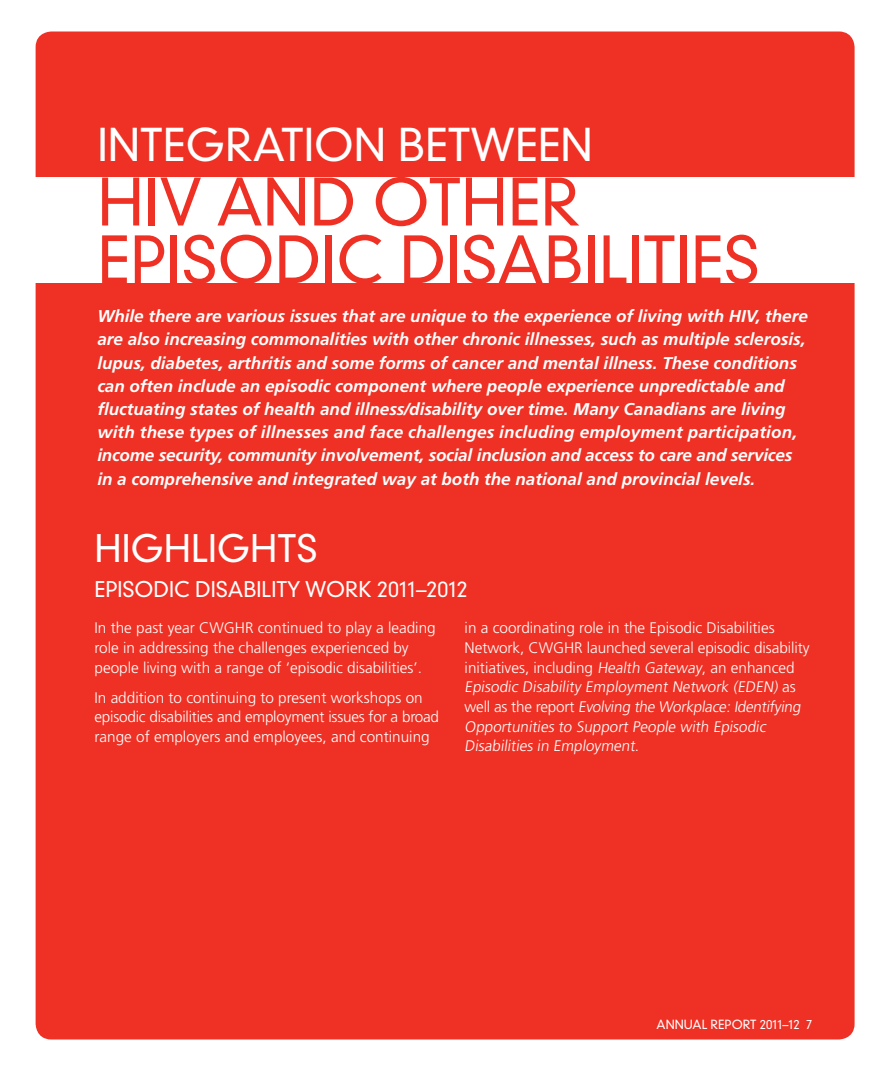
<style>
.page{position:relative;width:882px;height:1071px;background:#fff}
.page>*{position:absolute;margin:0;border:0;box-sizing:border-box;transform-origin:0 0}
.t1{font:300 63px/57.8px "DIN Neuzeit Grotesk";color:#ee3124}
.t2{font:300 43.75px "DIN Neuzeit Grotesk";color:#fff}
.t3{font:300 36.75px "DIN Neuzeit Grotesk";color:#fff}
.t4{font:300 21px "DIN Neuzeit Grotesk";color:#fff}
.t5{font:italic 700 17.15px/23.3px "Frutiger";color:#fff}
.t6{font:300 15.4px/19.8px "Frutiger";color:#fff}
.t7{font:300 12.25px "DIN Neuzeit Grotesk";color:#fff}
</style>
<div class="page">
<div style="left:36px;top:32px;width:819px;height:1008px;background:#ee3124;border-radius:16px"></div>
<div style="left:19px;top:177px;width:847px;height:106px;background:#fff"></div>
<h2 class="t2" style="left:97px;top:119px;width:155px">INTEGRATION</h2>
<h2 class="t2" style="left:398px;top:119px;width:56px">BETWEEN</h2>
<h1 class="t1" style="left:97px;top:174px;width:510px">HIV AND OTHER<br>EPISODIC DISABILITIE</h1>
<h1 class="t1" style="left:724px;top:232px;width:38px">S</h1>
<p class="t5" style="left:97px;top:304px;width:712px">While there are various issues that are unique to the experience of living with HIV, there are also increasing commonalities with other chronic illnesses, such as multiple sclerosis, lupus, diabetes, arthritis and some forms of cancer and mental illness. These conditions can often include an episodic component where people experience unpredictable and fluctuating states of health and illness/disability over time. Many Canadians are living with these types of illnesses and face challenges including employment participation, income security, community involvement, social inclusion and access to care and services in a comprehensive and integrated way at both the national and provincial levels.</p>
<h3 class="t3" style="left:94px;top:527px;width:225px">HIGHLIGHTS</h3>
<p class="t4" style="left:94px;top:577px;width:375px">EPISODIC DISABILITY WORK 2011–2012</p>
<p class="t6" style="left:95px;top:618px;width:343px">In the past year CWGHR continued to play a leading role in addressing the challenges experienced by people living with a range of ‘episodic disabilities’.</p>
<p class="t6" style="left:95px;top:688px;width:346px">In addition to continuing to present workshops on episodic disabilities and employment issues for a broad range of employers and employees, and continuing</p>
<p class="t6" style="left:465px;top:618px;width:346px">in a coordinating role in the Episodic Disabilities Network, CWGHR launched several episodic disability initiatives, including Health Gateway, an enhanced Episodic Disability Employment Network (EDEN) a s we l l a s t h e re p o rt Evolving the Workplace: Identifying Opportunities to Support People with Episodic Disabilities in Employment.</p>
<p class="t7" style="left:657px;top:1017px;width:10px">ANNUAL</p>
<p class="t7" style="left:711px;top:1017px;width:9px">REPORT</p>
<p class="t7" style="left:760px;top:1017px;width:54px">2011–12 7</p>
</div>
